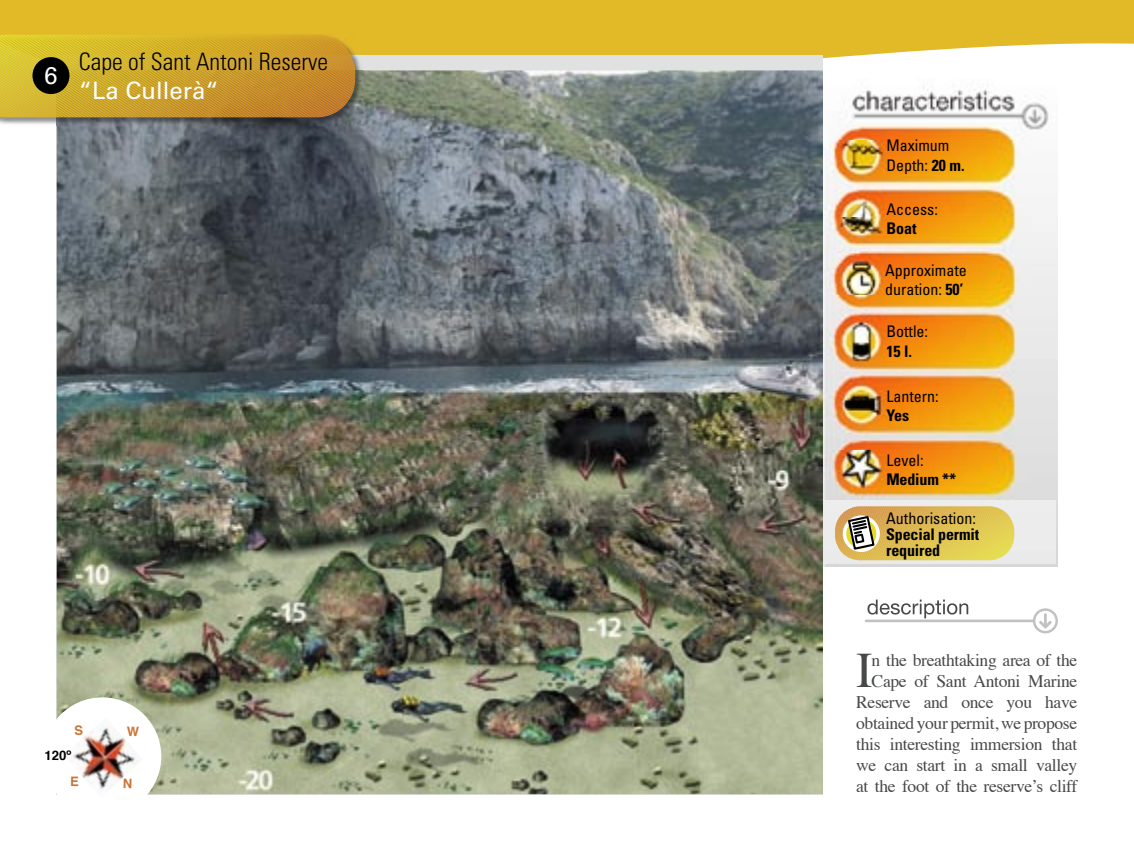
<style>
.page{position:relative;width:1134px;height:851px;background:#fff}
.page>*{position:absolute;margin:0;border:0;box-sizing:border-box;transform-origin:0 0}
.t1{font:49.4px "Times";color:#474848}
.t2{font:300 condensed 24px "Univers LT Std";color:#000}
.t3{font:24px "Univers LT Std";color:#fff}
.t4{font:17.6px/21.2px "Times";letter-spacing:-.02em;color:#474848;text-align:right}
.t5{font:condensed 16px/19.2px "Univers LT Std";color:#000}
.t6{font:700 condensed 16px/16px "Univers LT Std";letter-spacing:-.01em;color:#000}
.t7{font:700 13px "Helvetica";color:#000}
.s1{font-weight:700}
</style>
<div class="page">
<img style="left:823px;top:170px;width:234px;height:396px">
<div style="left:823px;top:550px;width:233px;height:14px;background:#eaeaea"></div>
<div style="left:823px;top:531px;width:233px;height:19px;background:#ececec"></div>
<div style="left:823px;top:511px;width:233px;height:20px;background:#edeced"></div>
<div style="left:823px;top:500px;width:233px;height:11px;background:#ededed"></div>
<svg style="left:835px;top:506px;width:179px;height:54px;background:#d9be62"></svg>
<svg style="left:0;top:0;width:1134px;height:170px;fill:#e2b926"></svg>
<img style="left:57px;top:70px;width:766px;height:724px">
<img style="left:0;top:117px;width:57px;height:8px">
<img style="left:0;top:33px;width:363px;height:22px">
<img style="left:57px;top:70px;width:306px;height:55px">
<svg style="left:0;top:35px;width:355px;height:82px;background:#cda32c"></svg>
<div style="left:32px;top:57px;width:37px;height:37px;background:#000;border-radius:50%"></div>
<div style="left:43px;top:697px;width:118px;height:118px;background:#fff;border-radius:50%"></div>
<img style="left:73px;top:727px;width:65px;height:62px">
<svg style="left:865px;top:599px;width:193px;height:34px"></svg>
<svg style="left:124px;top:777px;width:8px;height:10px"></svg>
<svg style="left:75px;top:727px;width:8px;height:7px"></svg>
<svg style="left:73px;top:776px;width:5px;height:10px"></svg>
<svg style="left:127px;top:727px;width:11px;height:8px"></svg>
<h2 class="t3" style="left:44px;top:62px;width:15px">6</h2>
<h2 class="t2" style="left:79px;top:47px;width:251px">Cape of Sant Antoni Reserve</h2>
<h2 class="t3" style="left:79px;top:76px;width:142px">“La Cullerà“</h2>
<p class="t7" style="left:45px;top:744px;width:28px">120º</p>
<p class="t5" style="left:886px;top:136px;width:80px">Maximum<br>Depth: <span class="s1">20 m.</span></p>
<p class="t5" style="left:886px;top:199px;width:53px">Access:</p>
<p class="t6" style="left:886px;top:220px;width:32px">Boat</p>
<p class="t5" style="left:885px;top:260px;width:83px">Approximate duration: <span class="s1">50’</span></p>
<p class="t5" style="left:886px;top:322px;width:43px">Bottle:</p>
<p class="t6" style="left:886px;top:343px;width:27px">15 l.</p>
<p class="t5" style="left:886px;top:386px;width:54px">Lantern:</p>
<p class="t6" style="left:886px;top:407px;width:24px">Yes</p>
<p class="t5" style="left:886px;top:450px;width:39px">Level:</p>
<p class="t6" style="left:886px;top:471px;width:71px">Medium **</p>
<p class="t5" style="left:886px;top:508px;width:91px">Authorisation:</p>
<p class="t6" style="left:886px;top:526px;width:95px">Special permit required</p>
<p class="t4" style="left:856px;top:647px;width:223px">n the breathtaking area of the<br>Cape of Sant Antoni Marine<br>Reserve and once you have obtained your permit, we propose this interesting immersion that we can start in a small valley at the foot of the reserve’s cliff</p>
<h1 class="t1" style="left:856px;top:624px;width:18px">I</h1>
</div>
